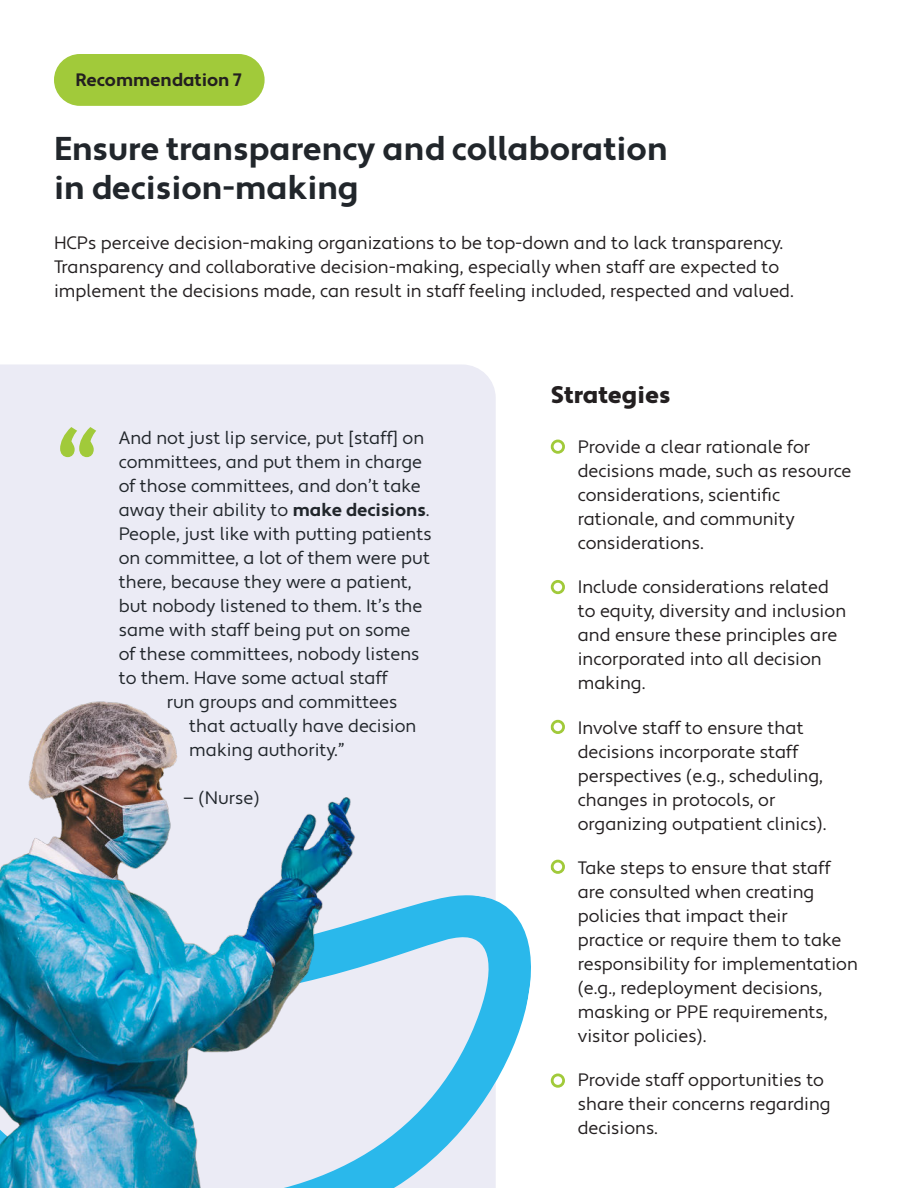
<style>
.page{position:relative;width:918px;height:1188px;background:#fff}
.page>*{position:absolute;margin:0;border:0;box-sizing:border-box;transform-origin:0 0}
.t1{font:500 condensed 120px "Apertura";color:#a1ca3a}
.t2{font:700 33px/39px "Apertura";color:#21262b}
.t3{font:900 24px "Apertura";color:#231f20}
.t4{font:18px/24px "Apertura";color:#231f20}
.t5{font:18px "Apertura";color:#21262b}
.t6{font:700 18px "Apertura";color:#231f20}
.s1{font-weight:700}
</style>
<div class="page">
<div style="left:0;top:364px;width:496px;height:531px;background:#ebebf5"></div>
<svg style="left:369px;top:895px;width:162px;height:293px;background:#a0d9f2"></svg>
<div style="left:54px;top:54px;width:211px;height:52px;background:#a1ca3a;border-radius:26px"></div>
<div style="left:551px;top:1074px;width:14px;height:14px;border:3px solid #a1ca3a;border-radius:50%"></div>
<div style="left:551px;top:860px;width:14px;height:14px;border:3px solid #a1ca3a;border-radius:50%"></div>
<div style="left:551px;top:720px;width:14px;height:14px;border:3px solid #a1ca3a;border-radius:50%"></div>
<div style="left:551px;top:580px;width:14px;height:14px;border:3px solid #a1ca3a;border-radius:50%"></div>
<div style="left:551px;top:440px;width:14px;height:14px;border:3px solid #a1ca3a;border-radius:50%"></div>
<img style="left:0;top:656px;width:369px;height:532px">
<p class="t6" style="left:76px;top:72px;width:168px">Recommendation 7</p>
<h2 class="t2" style="left:54px;top:132px;width:615px">Ensure transparency and collaboration in decision-making</h2>
<p class="t4" style="left:54px;top:233px;width:741px">HCPs perceive decision-making organizations to be top-down and to lack transparency.<br>Transparency and collaborative decision-making, especially when staff are expected to implement the decisions made, can result in staff feeling included, respected and valued.</p>
<h1 class="t1" style="left:54px;top:404px;width:48px">“</h1>
<p class="t5" style="left:119px;top:431px;width:307px">And not just lip service, put [staff] on</p>
<p class="t5" style="left:119px;top:455px;width:305px">committees, and put them in charge</p>
<p class="t5" style="left:119px;top:479px;width:304px">of those committees, and don’t take</p>
<p class="t5" style="left:119px;top:503px;width:312px">away their ability to <span class="s1">make decisions</span>.</p>
<p class="t5" style="left:119px;top:527px;width:314px">People, just like with putting patients</p>
<p class="t5" style="left:119px;top:551px;width:313px">on committee, a lot of them were put</p>
<p class="t5" style="left:119px;top:575px;width:294px">there, because they were a patient,</p>
<p class="t5" style="left:119px;top:599px;width:305px">but nobody listened to them. It’s the</p>
<p class="t5" style="left:119px;top:623px;width:293px">same with staff being put on some</p>
<p class="t5" style="left:119px;top:647px;width:302px">of these committees, nobody listens</p>
<p class="t5" style="left:119px;top:671px;width:270px">to them. Have some actual staff</p>
<p class="t5" style="left:167px;top:695px;width:232px">run groups and committees</p>
<p class="t5" style="left:189px;top:719px;width:229px">that actually have decision</p>
<p class="t5" style="left:189px;top:743px;width:157px">making authority.”</p>
<p class="t5" style="left:183px;top:791px;width:78px">— (Nurse)</p>
<h3 class="t3" style="left:551px;top:386px;width:121px">Strategies</h3>
<p class="t4" style="left:578px;top:436px;width:275px;text-indent:-27px">• Provide a clear rationale for decisions made, such as resource considerations, scientific rationale, and community considerations.</p>
<p class="t4" style="left:578px;top:577px;width:270px;text-indent:-27px">• Include considerations related to equity, diversity and inclusion and ensure these principles are incorporated into all decision making.</p>
<p class="t4" style="left:578px;top:717px;width:250px;text-indent:-27px">• Involve staff to ensure that decisions incorporate staff perspectives (e.g., scheduling, changes in protocols, or organizing outpatient clinics).</p>
<p class="t4" style="left:578px;top:857px;width:282px;text-indent:-27px">• Take steps to ensure that staff are consulted when creating policies that impact their practice or require them to take responsibility for implementation (e.g., redeployment decisions, masking or PPE requirements, visitor policies).</p>
<p class="t4" style="left:578px;top:1069px;width:254px;text-indent:-27px">• Provide staff opportunities to share their concerns regarding decisions.</p>
</div>
